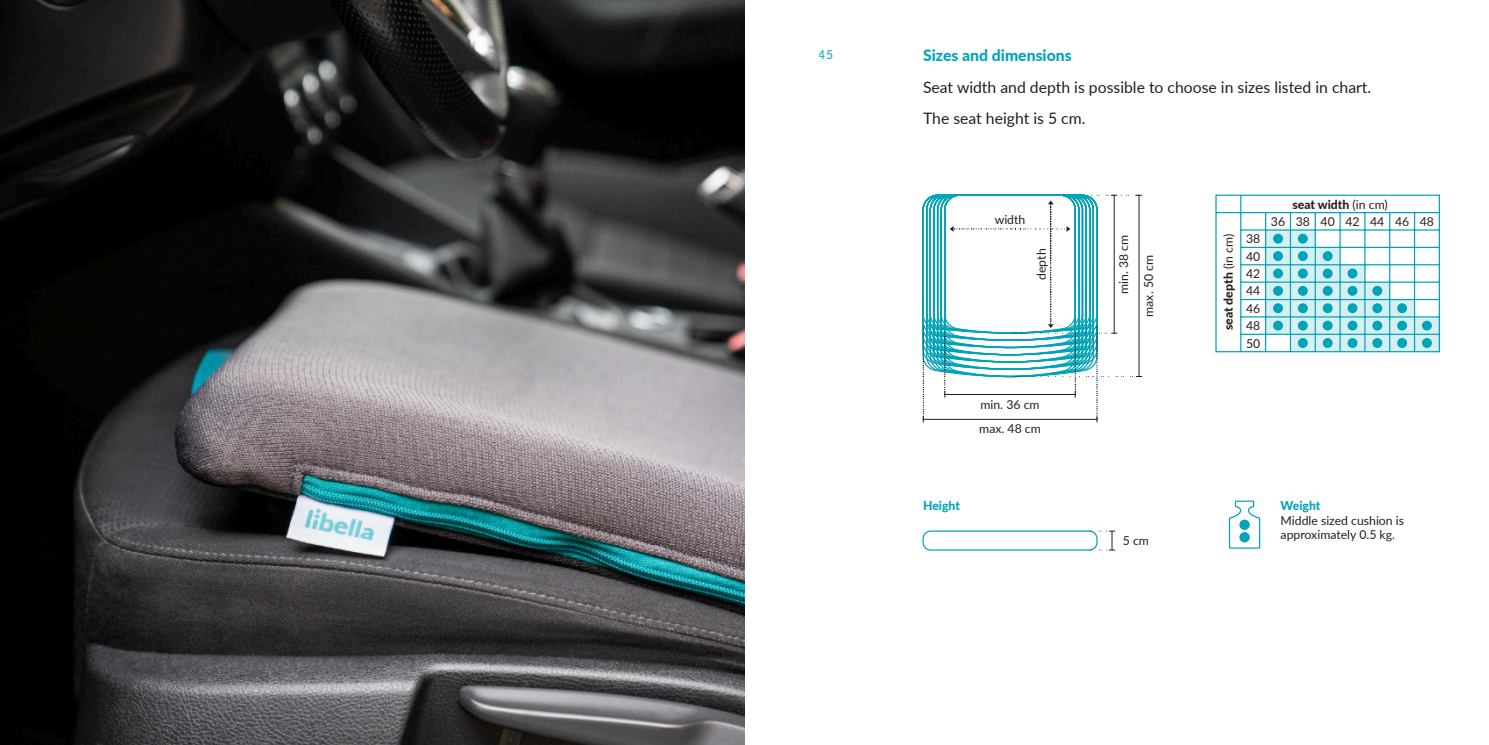
<style>
.page{position:relative;width:1489px;height:745px;background:#fff}
.page>*{position:absolute;margin:0;border:0;box-sizing:border-box;transform-origin:0 0}
.t1{font:15.75px/31.2px "Lato";color:#231f20}
.t2{font:800 15.75px "Lato";color:#00a4b9}
.t3{font:12.25px/17.3px "Lato";color:#231f20;text-align:justify}
.t4{font:800 12.25px "Lato";color:#231f20}
.t5{font:800 12.25px "Lato";color:#00a4b9}
.t6{font:12.25px "Lato";color:#00a4b9}
.s1{font-weight:400}
</style>
<div class="page">
<svg style="left:922px;top:194px;width:219px;height:228px"></svg>
<svg style="left:1266px;top:230px;width:172px;height:121px"></svg>
<hr style="left:1215px;top:194px;width:1px;height:158px;background:#00a4b9">
<hr style="left:1438px;top:194px;width:1px;height:158px;background:#00a4b9">
<hr style="left:1240px;top:195px;width:1px;height:156px;background:#00a4b9">
<hr style="left:1264px;top:212px;width:2px;height:139px;background:#00a4b9">
<hr style="left:1289px;top:212px;width:1px;height:139px;background:#00a4b9">
<hr style="left:1314px;top:212px;width:1px;height:139px;background:#00a4b9">
<hr style="left:1339px;top:212px;width:1px;height:139px;background:#00a4b9">
<hr style="left:1364px;top:212px;width:1px;height:139px;background:#00a4b9">
<hr style="left:1388px;top:212px;width:2px;height:139px;background:#00a4b9">
<hr style="left:1413px;top:212px;width:1px;height:139px;background:#00a4b9">
<hr style="left:1215px;top:194px;width:224px;height:2px;background:#00a4b9">
<hr style="left:1215px;top:212px;width:224px;height:1px;background:#00a4b9">
<hr style="left:1240px;top:229px;width:199px;height:1px;background:#00a4b9">
<hr style="left:1240px;top:246px;width:199px;height:2px;background:#00a4b9">
<hr style="left:1240px;top:264px;width:199px;height:1px;background:#00a4b9">
<hr style="left:1240px;top:281px;width:199px;height:1px;background:#00a4b9">
<hr style="left:1240px;top:299px;width:199px;height:1px;background:#00a4b9">
<hr style="left:1240px;top:316px;width:199px;height:1px;background:#00a4b9">
<hr style="left:1240px;top:333px;width:199px;height:2px;background:#00a4b9">
<hr style="left:1215px;top:351px;width:224px;height:1px;background:#00a4b9">
<svg style="left:1272px;top:303px;width:10px;height:10px"></svg>
<svg style="left:1421px;top:320px;width:10px;height:10px"></svg>
<div style="left:1297px;top:338px;width:10px;height:10px;background:#00a4b9;border-radius:50%"></div>
<div style="left:1347px;top:338px;width:10px;height:10px;background:#00a4b9;border-radius:50%"></div>
<svg style="left:1322px;top:320px;width:10px;height:10px"></svg>
<div style="left:1322px;top:338px;width:10px;height:10px;background:#00a4b9;border-radius:50%"></div>
<div style="left:1347px;top:268px;width:10px;height:10px;background:#00a4b9;border-radius:50%"></div>
<svg style="left:1297px;top:320px;width:10px;height:10px"></svg>
<div style="left:1297px;top:303px;width:10px;height:10px;background:#00a4b9;border-radius:50%"></div>
<div style="left:1372px;top:303px;width:10px;height:10px;background:#00a4b9;border-radius:50%"></div>
<div style="left:1347px;top:320px;width:10px;height:10px;background:#00a4b9;border-radius:50%"></div>
<svg style="left:1272px;top:320px;width:10px;height:10px"></svg>
<div style="left:1372px;top:286px;width:10px;height:9px;background:#00a4b9;border-radius:50%"></div>
<div style="left:1322px;top:286px;width:10px;height:9px;background:#00a4b9;border-radius:50%"></div>
<div style="left:1297px;top:286px;width:10px;height:9px;background:#00a4b9;border-radius:50%"></div>
<div style="left:1347px;top:286px;width:10px;height:9px;background:#00a4b9;border-radius:50%"></div>
<div style="left:1372px;top:338px;width:10px;height:10px;background:#00a4b9;border-radius:50%"></div>
<div style="left:1421px;top:338px;width:10px;height:10px;background:#00a4b9;border-radius:50%"></div>
<div style="left:1322px;top:268px;width:10px;height:10px;background:#00a4b9;border-radius:50%"></div>
<svg style="left:1396px;top:338px;width:10px;height:10px"></svg>
<div style="left:1372px;top:320px;width:10px;height:10px;background:#00a4b9;border-radius:50%"></div>
<div style="left:1322px;top:251px;width:10px;height:10px;background:#00a4b9;border-radius:50%"></div>
<div style="left:1322px;top:303px;width:10px;height:10px;background:#00a4b9;border-radius:50%"></div>
<div style="left:1347px;top:303px;width:10px;height:10px;background:#00a4b9;border-radius:50%"></div>
<svg style="left:1396px;top:320px;width:10px;height:10px"></svg>
<div style="left:1297px;top:251px;width:10px;height:10px;background:#00a4b9;border-radius:50%"></div>
<svg style="left:1272px;top:268px;width:10px;height:10px"></svg>
<div style="left:1272px;top:286px;width:10px;height:9px;background:#00a4b9;border-radius:50%"></div>
<svg style="left:1272px;top:251px;width:10px;height:10px"></svg>
<svg style="left:1272px;top:233px;width:10px;height:10px"></svg>
<svg style="left:1396px;top:303px;width:10px;height:10px"></svg>
<svg style="left:1297px;top:233px;width:10px;height:10px"></svg>
<svg style="left:1297px;top:268px;width:10px;height:10px"></svg>
<div style="left:922px;top:530px;width:175px;height:20px;border:1px solid #00a4b9;border-radius:8px"></div>
<svg style="left:1228px;top:500px;width:32px;height:49px"></svg>
<svg style="left:1089px;top:530px;width:25px;height:20px"></svg>
<img style="left:0;top:0;width:744px;height:744px">
<p class="t6" style="left:819px;top:49px;width:16px">45</p>
<p class="t2" style="left:923px;top:49px;width:150px">Sizes and dimensions</p>
<p class="t1" style="left:923px;top:72px;width:449px">Seat width and depth is possible to choose in sizes listed in chart.<br>The seat height is 5 cm.</p>
<p class="t3" style="left:994px;top:211px;width:32px">width</p>
<p class="t3" style="left:1033px;top:280px;width:33px;rotate:-90deg">depth</p>
<p class="t3" style="left:980px;top:396px;width:61px">min. 36 cm</p>
<p class="t3" style="left:979px;top:420px;width:63px">max. 48 cm</p>
<p class="t5" style="left:923px;top:499px;width:39px">Height</p>
<p class="t3" style="left:1115px;top:293px;width:61px;rotate:-90deg">min. 38 cm</p>
<p class="t3" style="left:1140px;top:316px;width:63px;rotate:-90deg">max. 50 cm</p>
<p class="t3" style="left:1122px;top:532px;width:28px">5 cm</p>
<p class="t4" style="left:1222px;top:330px;width:98px;rotate:-90deg">seat depth <span class="s1">(in cm)</span></p>
<p class="t3" style="left:1245px;top:231px;width:16px">38<br>40<br>42<br>44<br>46<br>48<br>50</p>
<p class="t4" style="left:1292px;top:198px;width:97px">seat width <span class="s1">(in cm)</span></p>
<p class="t3" style="left:1270px;top:213px;width:165px">36 38 40 42 44 46 48</p>
<p class="t5" style="left:1280px;top:499px;width:41px">Weight</p>
<p class="t3" style="left:1280px;top:514px;width:125px;line-height:14px">Middle sized cushion is approximately 0.5 kg.</p>
</div>
